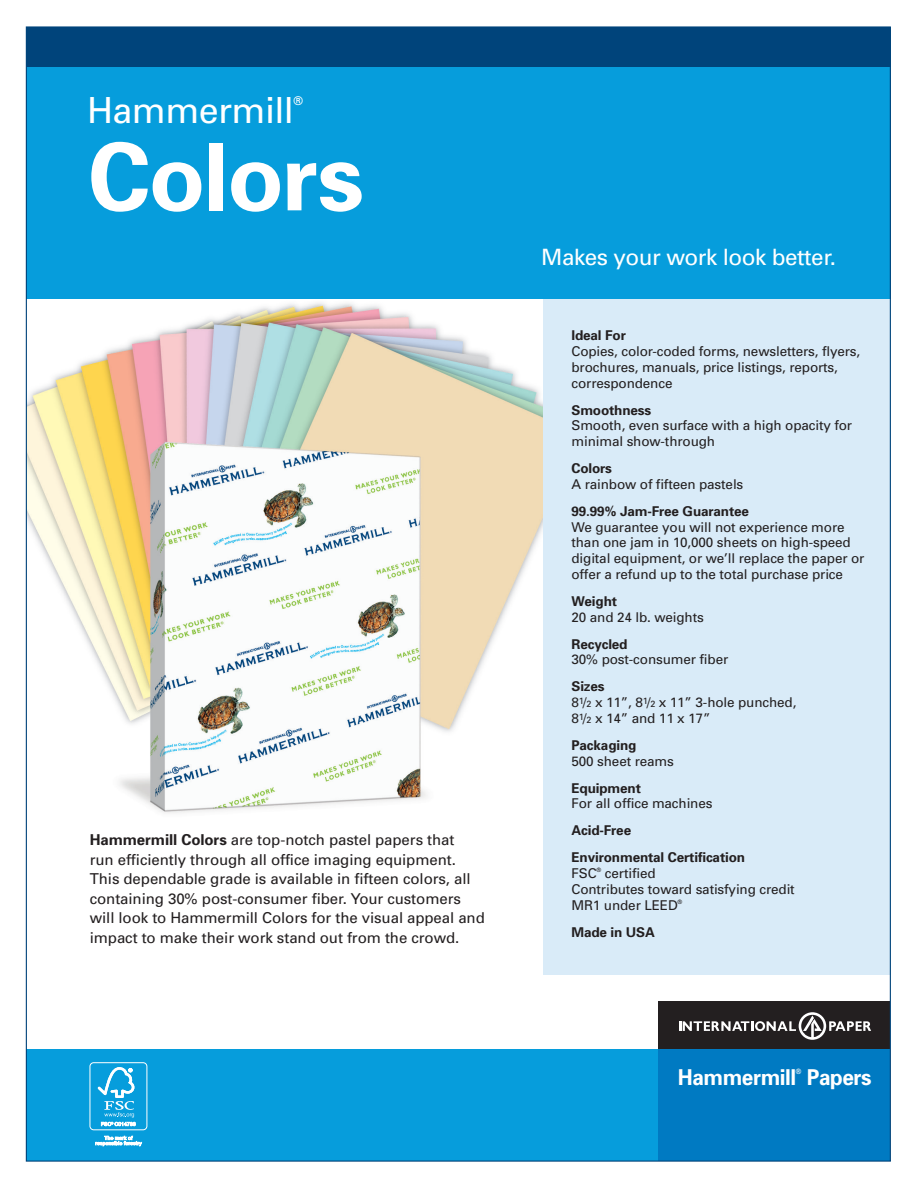
<style>
.page{position:relative;width:918px;height:1188px;background:#fff}
.page>*{position:absolute;margin:0;border:0;box-sizing:border-box;transform-origin:0 0}
.t1{font:700 93px "Univers";letter-spacing:-.02em;color:#fff}
.t2{font:36px "Univers";letter-spacing:-.015em;color:#fff}
.t3{font:22.5px "Univers";letter-spacing:-.02em;color:#fff}
.t4{font:700 21.9px "Univers";letter-spacing:-.02em;color:#fff;scale:.95 1}
.t5{font:15px/19.5px "Univers";letter-spacing:-.005em;color:#231f20}
.t6{font:13.5px/15.8px "Univers";letter-spacing:-.01em;color:#231f20}
.t7{font:700 13.5px/27px "Univers";letter-spacing:-.01em;color:#231f20}
.t8{font:12px "Univers";color:#fff}
.t9{font:7.35px "Univers";color:#fff;scale:.95 1}
.t10{font:6px "Univers";color:#231f20}
.s1{font-weight:700}
.s2{font-size:9px}
</style>
<div class="page">
<img style="left:28px;top:303px;width:515px;height:510px">
<div style="left:543px;top:284px;width:347px;height:690px;background:#d9ebf8"></div>
<div style="left:26px;top:1049px;width:632px;height:111px;background:#069ddc"></div>
<div style="left:658px;top:1001px;width:232px;height:48px;background:#231f20"></div>
<svg style="left:679px;top:1012px;width:192px;height:28px"></svg>
<div style="left:658px;top:1049px;width:232px;height:112px;background:#007ac2"></div>
<div style="left:26px;top:27px;width:864px;height:41px;background:#00447b"></div>
<div style="left:26px;top:68px;width:864px;height:231px;background:#069ddc"></div>
<div style="left:90px;top:1062px;width:57px;height:68px;border:1px solid #fff;border-radius:4px"></div>
<svg style="left:98px;top:1067px;width:38px;height:59px"></svg>
<svg style="left:95px;top:1136px;width:47px;height:10px"></svg>
<h2 class="t2" style="left:87px;top:88px;width:208px">Hammermill</h2>
<p class="t8" style="left:293px;top:93px;width:11px">®</p>
<h1 class="t1" style="left:88px;top:118px;width:277px">Colors</h1>
<p class="t5" style="left:90px;top:830px;width:397px"><span class="s1">Hammermill Colors</span> are top-notch pastel papers that<br>run efficiently through all office imaging equipment.<br>This dependable grade is available in fifteen colors, all containing 30% post-consumer fiber. Your customers will look to Hammermill Colors for the visual appeal and impact to make their work stand out from the crowd.</p>
<h3 class="t3" style="left:541px;top:243px;width:296px">Makes your work look better.</h3>
<p class="t7" style="left:572px;top:322px;width:56px">Ideal For</p>
<p class="t6" style="left:572px;top:343px;width:290px">Copies, color-coded forms, newsletters, flyers, brochures, manuals, price listings, reports, correspondence</p>
<p class="t7" style="left:572px;top:396px;width:81px">Smoothness</p>
<p class="t6" style="left:572px;top:417px;width:282px">Smooth, even surface with a high opacity for minimal show-through</p>
<p class="t7" style="left:572px;top:454px;width:42px">Colors</p>
<p class="t6" style="left:572px;top:476px;width:173px">A rainbow of fifteen pastels</p>
<p class="t7" style="left:572px;top:497px;width:179px">99.99% Jam-Free Guarantee</p>
<p class="t6" style="left:572px;top:519px;width:294px">We guarantee you will not experience more than one jam in 10,000 sheets on high-speed digital equipment, or we’ll replace the paper or offer a refund up to the total purchase price</p>
<p class="t7" style="left:572px;top:587px;width:47px">Weight</p>
<p class="t6" style="left:572px;top:609px;width:134px">20 and 24 lb. weights</p>
<p class="t7" style="left:572px;top:630px;width:58px">Recycled</p>
<p class="t6" style="left:572px;top:651px;width:158px">30% post-consumer fiber</p>
<p class="t6" style="left:571px;top:678px;width:227px"><span class="s1">Sizes<br></span>8<sup>1</sup>/<span class="s2">2</span> x 11”, 8<sup>1</sup>/<span class="s2">2</span> x 11” 3-hole punched,<br>8<sup>1</sup>/<span class="s2">2</span> x 14” and 11 x 17”</p>
<p class="t7" style="left:572px;top:731px;width:66px">Packaging</p>
<p class="t6" style="left:572px;top:753px;width:104px">500 sheet reams</p>
<p class="t7" style="left:572px;top:774px;width:71px">Equipment</p>
<p class="t6" style="left:572px;top:795px;width:143px">For all office machines</p>
<p class="t7" style="left:572px;top:817px;width:175px">Acid-Free<br>Environmental Certification</p>
<p class="t6" style="left:572px;top:865px;width:27px">FSC</p>
<p class="t10" style="left:597px;top:866px;width:6px">®</p>
<p class="t6" style="left:572px;top:865px;width:225px;text-indent:33px">certified<br>Contributes toward satisfying credit<br>MR1 under LEED</p>
<p class="t10" style="left:678px;top:898px;width:6px">®</p>
<p class="t7" style="left:572px;top:918px;width:85px">Made in USA</p>
<h3 class="t4" style="left:678px;top:1063px;width:126px">Hammermill</h3>
<p class="t9" style="left:796px;top:1067px;width:7px">®</p>
<h3 class="t4" style="left:807px;top:1063px;width:70px">Papers</h3>
</div>
